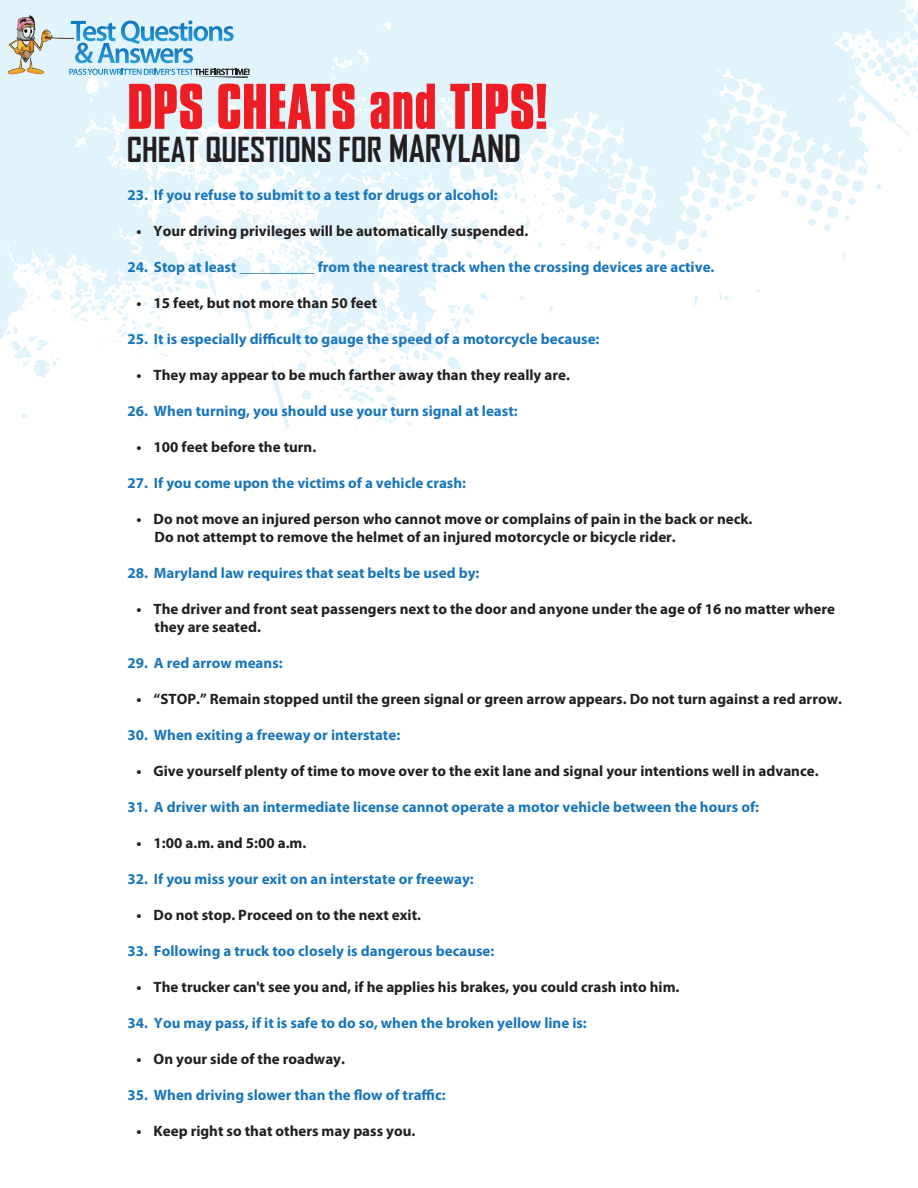
<style>
.page{position:relative;width:918px;height:1188px;background:#fff}
.page>*{position:absolute;margin:0;border:0;box-sizing:border-box;transform-origin:0 0}
.t1{font:700 55.5px "Compacta BT";color:#ee1d23}
.t2{font:700 33px "Agency FB";color:#231f20}
.t3{font:700 15px/18px "Myriad Pro";color:#231f20}
.t4{font:700 15px "Myriad Pro";color:#1a76bc}
.s1{font-size:36px}
</style>
<div class="page">
<svg style="left:0;top:0;width:918px;height:428px"></svg>
<svg style="left:71px;top:20px;width:163px;height:43px;background:#9fcfea"></svg>
<svg style="left:69px;top:69px;width:180px;height:9px;background:#9cbed1"></svg>
<img style="left:8px;top:15px;width:21px;height:59px">
<svg style="left:715px;top:125px;width:6px;height:14px"></svg>
<p class="t1" style="left:127px;top:73px;width:422px">DPS CHEATS and TIPS!</p>
<p class="t2" style="left:127px;top:129px;width:396px">CHEAT QUESTIONS FOR <span class="s1">MARYLAND</span></p>
<p class="t4" style="left:127px;top:185px;width:372px">23. If you refuse to submit to a test for drugs or alcohol:</p>
<p class="t3" style="left:136px;top:221px;width:393px">• Your driving privileges will be automatically suspended.</p>
<p class="t4" style="left:127px;top:257px;width:589px">24. Stop at least __________ from the nearest track when the crossing devices are active.</p>
<p class="t3" style="left:136px;top:293px;width:242px">• 15 feet, but not more than 50 feet</p>
<p class="t4" style="left:127px;top:329px;width:474px">25. It is especially difficult to gauge the speed of a motorcycle because:</p>
<p class="t3" style="left:136px;top:365px;width:435px">• They may appear to be much farther away than they really are.</p>
<p class="t4" style="left:127px;top:401px;width:392px">26. When turning, you should use your turn signal at least:</p>
<p class="t3" style="left:136px;top:437px;width:181px">• 100 feet before the turn.</p>
<p class="t4" style="left:127px;top:473px;width:340px">27. If you come upon the victims of a vehicle crash:</p>
<p class="t3" style="left:155px;top:509px;width:599px;text-indent:-18px">• Do not move an injured person who cannot move or complains of pain in the back or neck.<br>Do not attempt to remove the helmet of an injured motorcycle or bicycle rider.</p>
<p class="t4" style="left:127px;top:563px;width:354px">28. Maryland law requires that seat belts be used by:</p>
<p class="t3" style="left:155px;top:599px;width:682px;text-indent:-18px">• The driver and front seat passengers next to the door and anyone under the age of 16 no matter where they are seated.</p>
<p class="t4" style="left:127px;top:653px;width:157px">29. A red arrow means:</p>
<p class="t3" style="left:136px;top:689px;width:707px">• “STOP.” Remain stopped until the green signal or green arrow appears. Do not turn against a red arrow.</p>
<p class="t4" style="left:127px;top:725px;width:274px">30. When exiting a freeway or interstate:</p>
<p class="t3" style="left:136px;top:761px;width:684px">• Give yourself plenty of time to move over to the exit lane and signal your intentions well in advance.</p>
<p class="t4" style="left:127px;top:797px;width:633px">31. A driver with an intermediate license cannot operate a motor vehicle between the hours of:</p>
<p class="t3" style="left:136px;top:833px;width:171px">• 1:00 a.m. and 5:00 a.m.</p>
<p class="t4" style="left:127px;top:869px;width:348px">32. If you miss your exit on an interstate or freeway:</p>
<p class="t3" style="left:136px;top:905px;width:286px">• Do not stop. Proceed on to the next exit.</p>
<p class="t4" style="left:127px;top:941px;width:369px">33. Following a truck too closely is dangerous because:</p>
<p class="t3" style="left:136px;top:977px;width:545px">• The trucker can't see you and, if he applies his brakes, you could crash into him.</p>
<p class="t4" style="left:127px;top:1013px;width:461px">34. You may pass, if it is safe to do so, when the broken yellow line is:</p>
<p class="t3" style="left:136px;top:1049px;width:210px">• On your side of the roadway.</p>
<p class="t4" style="left:127px;top:1085px;width:320px">35. When driving slower than the flow of traffic:</p>
<p class="t3" style="left:136px;top:1121px;width:280px">• Keep right so that others may pass you.</p>
</div>
